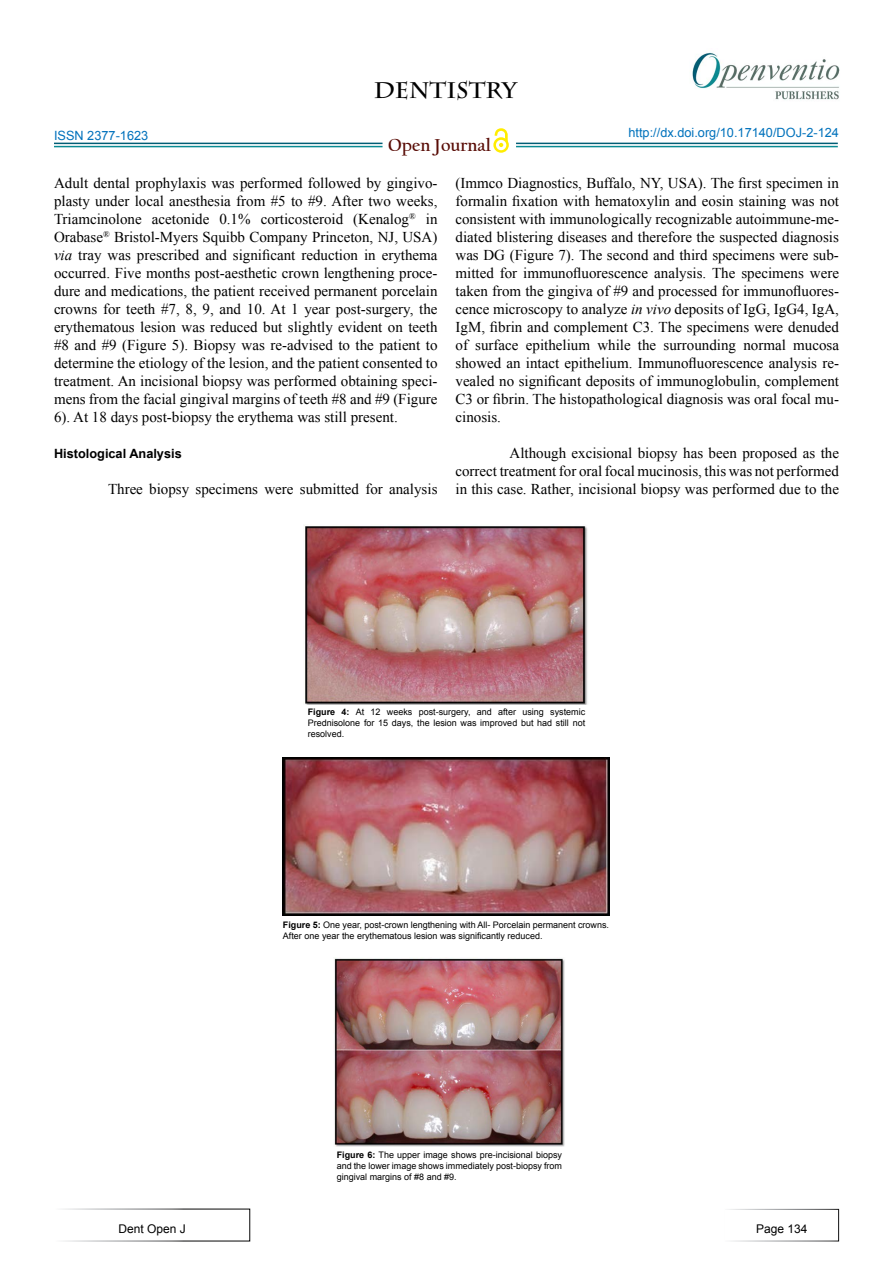
<style>
.page{position:relative;width:893px;height:1263px;background:#fff}
.page>*{position:absolute;margin:0;border:0;box-sizing:border-box;transform-origin:0 0}
.t1{font:700 22.5px "Charlemagne Std";color:#000}
.t2{font:700 18.15px "Californian FB";color:#580b05}
.t3{font:15px/18px "Times New Roman";color:#000;text-align:justify}
.t4{font:12.75px "Arial";color:#0072bc}
.t5{font:700 12.75px "Arial";color:#000}
.t6{font:12.75px "Arial";color:#0071bc}
.t7{font:12px "Arial";color:#000}
.t8{font:9px/10.8px "Arial";color:#000;text-align:justify}
.s1{font-style:italic}
.s2{font-weight:700}
</style>
<div class="page">
<hr style="left:54px;top:143px;width:328px;height:1px;background:#015d75">
<hr style="left:54px;top:146px;width:328px;height:1px;background:#0a8b93">
<hr style="left:516px;top:143px;width:322px;height:1px;background:#015d75">
<hr style="left:516px;top:146px;width:322px;height:1px;background:#0a8b93">
<svg style="left:493px;top:137px;width:16px;height:16px"></svg>
<svg style="left:496px;top:140px;width:10px;height:10px"></svg>
<svg style="left:495px;top:128px;width:13px;height:19px"></svg>
<div style="left:54px;top:1209px;width:196px;height:32px;border:1px solid #fff"></div>
<div style="left:723px;top:1209px;width:116px;height:32px;border:1px solid #fff"></div>
<img style="left:692px;top:52px;width:148px;height:48px">
<img style="left:304px;top:525px;width:284px;height:180px">
<img style="left:283px;top:757px;width:326px;height:159px">
<img style="left:334px;top:958px;width:231px;height:189px">
<p class="t6" style="left:54px;top:127px;width:96px">ISSN 2377-1623</p>
<h1 class="t1" style="left:374px;top:77px;width:144px">DENTISTRY</h1>
<p class="t2" style="left:388px;top:135px;width:104px">Open Journal</p>
<p class="t4" style="left:628px;top:124px;width:212px">http://dx.doi.org/10.17140/DOJ-2-124</p>
<p class="t3" style="left:54px;top:174px;width:385px">Adult dental prophylaxis was performed followed by gingivo&shy;plasty under local anesthesia from #5 to #9. After two weeks, Triamcinolone acetonide 0.1% corticosteroid (Kenalog<sup>®</sup> in Orabase<sup>®</sup> Bristol-Myers Squibb Company Princeton, NJ, USA) <span class="s1">via</span> tray was prescribed and significant reduction in erythema occurred. Five months post-aesthetic crown lengthening proce&shy;dure and medications, the patient received permanent porcelain crowns for teeth #7, 8, 9, and 10. At 1 year post-surgery, the erythematous lesion was reduced but slightly evident on teeth #8 and #9 (Figure 5). Biopsy was re-advised to the patient to determine the etiology of the lesion, and the patient consented to treatment. An incisional biopsy was performed obtaining speci&shy;mens from the facial gingival margins of teeth #8 and #9 (Figure 6). At 18 days post-biopsy the erythema was still present.</p>
<p class="t5" style="left:54px;top:445px;width:129px">Histological Analysis</p>
<p class="t3" style="left:108px;top:480px;width:331px">Three biopsy specimens were submitted for analysis</p>
<p class="t3" style="left:455px;top:174px;width:385px">(Immco Diagnostics, Buffalo, NY, USA). The first specimen in formalin fixation with hematoxylin and eosin staining was not consistent with immunologically recognizable autoimmune-me&shy;diated blistering diseases and therefore the suspected diagnosis was DG (Figure 7). The second and third specimens were sub&shy;mitted for immunofluorescence analysis. The specimens were taken from the gingiva of #9 and processed for immunofluores&shy;cence microscopy to analyze <span class="s1">in vivo</span> deposits of IgG, IgG4, IgA, IgM, fibrin and complement C3. The specimens were denuded of surface epithelium while the surrounding normal mucosa showed an intact epithelium. Immunofluorescence analysis re&shy;vealed no significant deposits of immunoglobulin, complement C3 or fibrin. The histopathological diagnosis was oral focal mu&shy;cinosis.</p>
<p class="t3" style="left:455px;top:444px;width:385px;text-indent:54px">Although excisional biopsy has been proposed as the correct treatment for oral focal mucinosis, this was not performed in this case. Rather, incisional biopsy was performed due to the</p>
<p class="t8" style="left:308px;top:707px;width:279px"><span class="s2">Figure 4:</span> At 12 weeks post-surgery, and after using systemic Prednisolone for 15 days, the lesion was improved but had still not resolved.</p>
<p class="t8" style="left:283px;top:919px;width:328px"><span class="s2">Figure 5:</span> One year, post-crown lengthening with All- Porcelain permanent crowns.<br>After one year the erythematous lesion was significantly reduced.</p>
<p class="t7" style="left:118px;top:1220px;width:69px">Dent Open J</p>
<p class="t8" style="left:337px;top:1149px;width:227px"><span class="s2">Figure 6:</span> The upper image shows pre-incisional biopsy and the lower image shows immediately post-biopsy from gingival margins of #8 and #9.</p>
<p class="t7" style="left:756px;top:1220px;width:53px">Page 134</p>
</div>
